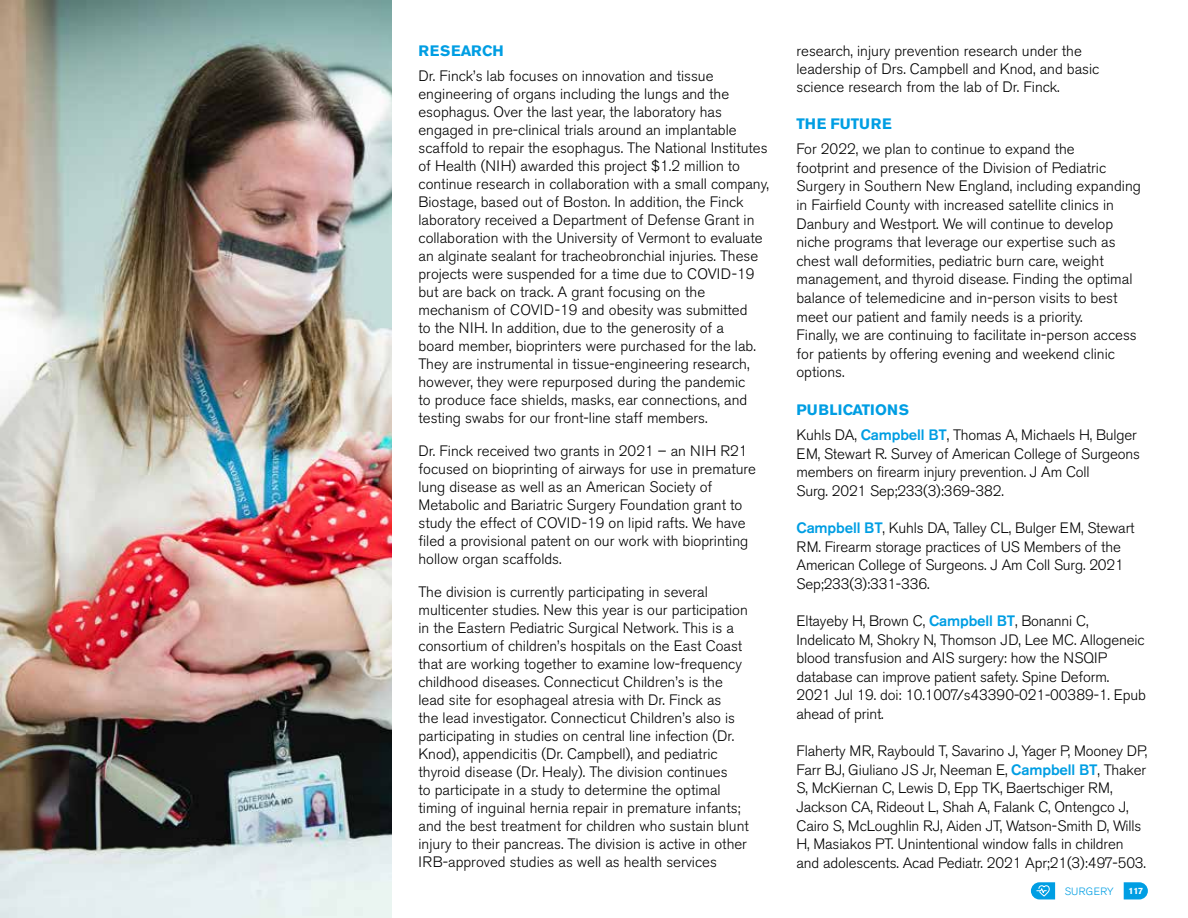
<style>
.page{position:relative;width:1188px;height:918px;background:#fff}
.page>*{position:absolute;margin:0;border:0;box-sizing:border-box;transform-origin:0 0}
.t1{font:300 15px/18px "Akzidenz Grotesk BE";color:#000}
.t2{font:700 15px "Akzidenz Grotesk BE";letter-spacing:.01em;color:#009ee3}
.t3{font:300 10.5px "Akzidenz Grotesk BE";letter-spacing:.03em;color:#009ee3}
.t4{font:700 9px "Akzidenz Grotesk BE";color:#fff}
.s1{font-weight:700;color:#009ee3}
.s2{font-weight:500;color:#009ee3}
</style>
<div class="page">
<img style="left:0;top:0;width:392px;height:918px">
<svg style="left:1124px;top:882px;width:24px;height:17px"></svg>
<svg style="left:1031px;top:882px;width:24px;height:18px"></svg>
<p class="t2" style="left:418px;top:42px;width:87px">RESEARCH</p>
<p class="t1" style="left:418px;top:67px;width:352px">Dr. Finck’s lab focuses on innovation and tissue engineering of organs including the lungs and the esophagus. Over the last year, the laboratory has engaged in pre-clinical trials around an implantable scaffold to repair the esophagus. The National Institutes of Health (NIH) awarded this project $1.2 million to continue research in collaboration with a small company, Biostage, based out of Boston. In addition, the Finck laboratory received a Department of Defense Grant in collaboration with the University of Vermont to evaluate an alginate sealant for tracheobronchial injuries. These projects were suspended for a time due to COVID-19 but are back on track. A grant focusing on the mechanism of COVID-19 and obesity was submitted<br>to the NIH. In addition, due to the generosity of a<br>board member, bioprinters were purchased for the lab.<br>They are instrumental in tissue-engineering research, however, they were repurposed during the pandemic<br>to produce face shields, masks, ear connections, and testing swabs for our front-line staff members.</p>
<p class="t1" style="left:418px;top:442px;width:339px">Dr. Finck received two grants in 2021 – an NIH R21 focused on bioprinting of airways for use in premature lung disease as well as an American Society of Metabolic and Bariatric Surgery Foundation grant to study the effect of COVID-19 on lipid rafts. We have filed a provisional patent on our work with bioprinting hollow organ scaffolds.</p>
<p class="t1" style="left:418px;top:583px;width:332px">The division is currently participating in several multicenter studies. New this year is our participation in the Eastern Pediatric Surgical Network. This is a consortium of children’s hospitals on the East Coast that are working together to examine low-frequency childhood diseases. Connecticut Children’s is the lead site for esophageal atresia with Dr. Finck as<br>the lead investigator. Connecticut Children’s also is participating in studies on central line infection (Dr.<br>Knod), appendicitis (Dr. Campbell), and pediatric thyroid disease (Dr. Healy). The division continues<br>to participate in a study to determine the optimal timing of inguinal hernia repair in premature infants; and the best treatment for children who sustain blunt injury to their pancreas. The division is active in other IRB-approved studies as well as health services</p>
<p class="t1" style="left:796px;top:42px;width:304px">research, injury prevention research under the leadership of Drs. Campbell and Knod, and basic science research from the lab of Dr. Finck.</p>
<p class="t2" style="left:796px;top:115px;width:97px">THE FUTURE</p>
<p class="t1" style="left:796px;top:140px;width:346px;line-height:18.6px">For 2022, we plan to continue to expand the<br>footprint and presence of the Division of Pediatric Surgery in Southern New England, including expanding in Fairfield County with increased satellite clinics in Danbury and Westport. We will continue to develop niche programs that leverage our expertise such as chest wall deformities, pediatric burn care, weight management, and thyroid disease. Finding the optimal balance of telemedicine and in-person visits to best meet our patient and family needs is a priority.<br>Finally, we are continuing to facilitate in-person access for patients by offering evening and weekend clinic options.</p>
<p class="t1" style="left:796px;top:397px;width:342px;line-height:25.3px"><span class="s1">PUBLICATIONS<br></span>Kuhls DA, <span class="s2">Campbell BT</span>, Thomas A, Michaels H, Bulger</p>
<p class="t1" style="left:796px;top:444px;width:345px;line-height:18.6px">EM, Stewart R. Survey of American College of Surgeons members on firearm injury prevention. J Am Coll<br>Surg. 2021 Sep;233(3):369-382.</p>
<p class="t1" style="left:796px;top:519px;width:340px;line-height:18.6px"><span class="s2">Campbell BT</span>, Kuhls DA, Talley CL, Bulger EM, Stewart RM. Firearm storage practices of US Members of the American College of Surgeons. J Am Coll Surg. 2021<br>Sep;233(3):331-336.</p>
<p class="t1" style="left:796px;top:612px;width:351px;line-height:18.6px">Eltayeby H, Brown C, <span class="s2">Campbell BT</span>, Bonanni C, Indelicato M, Shokry N, Thomson JD, Lee MC. Allogeneic blood transfusion and AIS surgery: how the NSQIP database can improve patient safety. Spine Deform.<br>2021 Jul 19. doi: 10.1007/s43390-021-00389-1. Epub ahead of print.</p>
<p class="t1" style="left:796px;top:742px;width:353px;line-height:18.6px">Flaherty MR, Raybould T, Savarino J, Yager P, Mooney DP, Farr BJ, Giuliano JS Jr, Neeman E, <span class="s2">Campbell BT</span>, Thaker S, McKiernan C, Lewis D, Epp TK, Baertschiger RM, Jackson CA, Rideout L, Shah A, Falank C, Ontengco J, Cairo S, McLoughlin RJ, Aiden JT, Watson-Smith D, Wills H, Masiakos PT. Unintentional window falls in children and adolescents. Acad Pediatr. 2021 Apr;21(3):497-503.</p>
<p class="t3" style="left:1065px;top:885px;width:51px">SURGERY</p>
<p class="t4" style="left:1128px;top:885px;width:16px">117</p>
</div>
